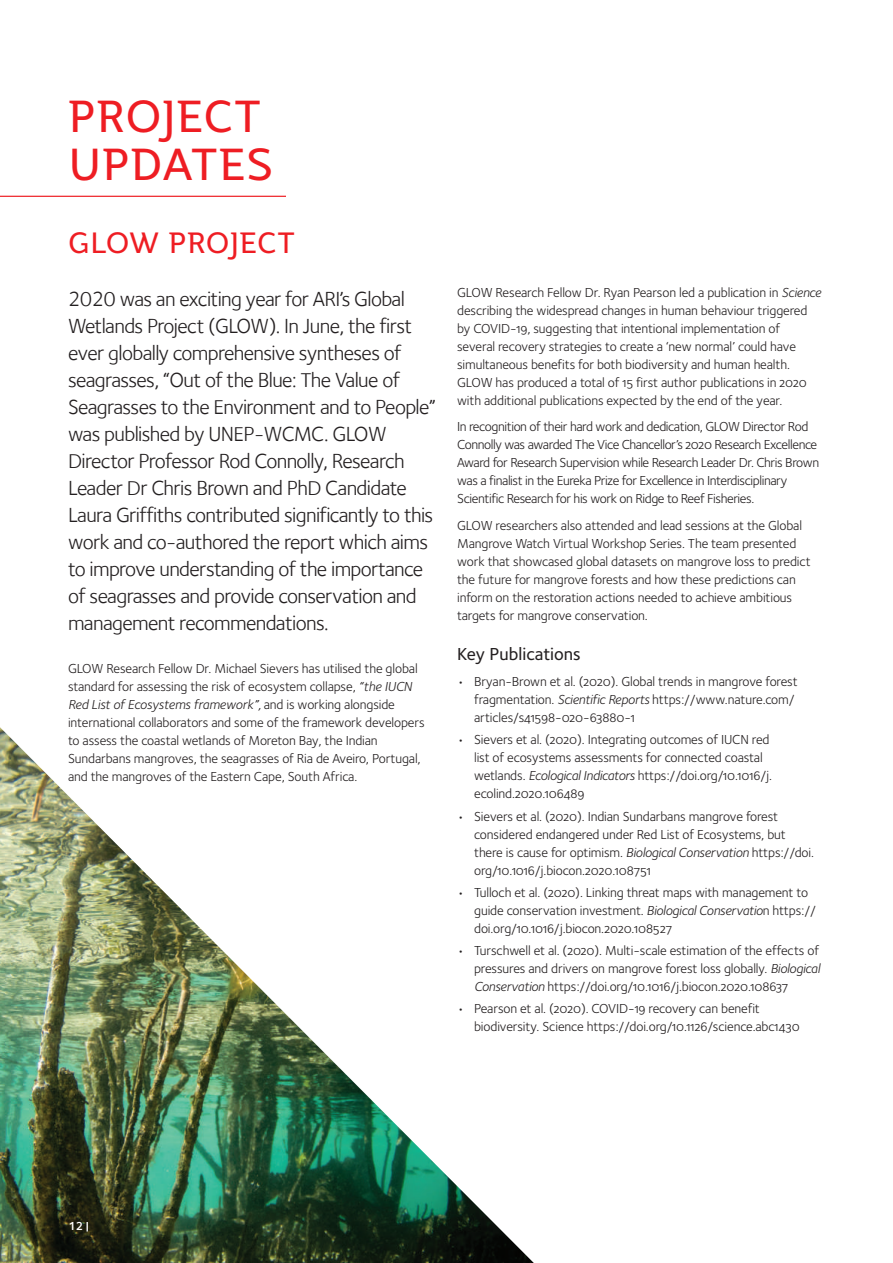
<style>
.page{position:relative;width:893px;height:1263px;background:#fff}
.page>*{position:absolute;margin:0;border:0;box-sizing:border-box;transform-origin:0 0}
.t1{font:43.5px/48px "Jotia";letter-spacing:.01em;color:#ee1d23}
.t2{font:28.5px "Jotia";letter-spacing:.005em;color:#ee1d23}
.t3{font:21px/27px "Foundry Sterling";letter-spacing:-.03em;color:#231f20}
.t4{font:500 18px "Foundry Sterling";color:#231f20}
.t5{font:13.5px/18px "Foundry Sterling Book OSF";letter-spacing:-.01em;color:#231f20}
.t6{font:13.5px/18px "Foundry Sterling Book OSF";letter-spacing:-.03em;color:#231f20}
.t7{font:italic 13.5px "Foundry Sterling";letter-spacing:-.01em;color:#231f20}
.t8{font:600 12px "Foundry Sterling";color:#fff}
.s1{font-family:"Foundry Sterling";font-style:italic}
.s2{font-family:"Foundry Sterling Book OSF";font-style:normal}
</style>
<div class="page">
<hr style="left:0;top:196px;width:286px;height:1px;background:#ee1d23">
<img style="left:0;top:727px;width:534px;height:536px">
<h1 class="t1" style="left:68px;top:92px;width:206px">PROJECT<br>UPDATES</h1>
<h2 class="t2" style="left:68px;top:224px;width:229px">GLOW PROJECT</h2>
<p class="t3" style="left:68px;top:285px;width:369px">2020 was an exciting year for ARI’s Global Wetlands Project (GLOW). In June, the first ever globally comprehensive syntheses of seagrasses, “Out of the Blue: The Value of Seagrasses to the Environment and to People” was published by UNEP-WCMC. GLOW Director Professor Rod Connolly, Research Leader Dr Chris Brown and PhD Candidate Laura Griffiths contributed significantly to this work and co-authored the report which aims to improve understanding of the importance of seagrasses and provide conservation and management recommendations.</p>
<p class="t5" style="left:68px;top:660px;width:351px">GLOW Research Fellow Dr. Michael Sievers has utilised the global standard for assessing the risk of ecosystem collapse, <span class="s1">“the IUCN</span></p>
<p class="t7" style="left:68px;top:697px;width:328px">Red List of Ecosystems framework”, <span class="s2">and is working alongside</span></p>
<p class="t5" style="left:68px;top:714px;width:358px">international collaborators and some of the framework developers to assess the coastal wetlands of Moreton Bay, the Indian Sundarbans mangroves, the seagrasses of Ria de Aveiro, Portugal, and the mangroves of the Eastern Cape, South Africa.</p>
<p class="t5" style="left:457px;top:283px;width:366px">GLOW Research Fellow Dr. Ryan Pearson led a publication in <span class="s1">Science </span>describing the widespread changes in human behaviour triggered by COVID-19, suggesting that intentional implementation of several recovery strategies to create a ‘new normal’ could have simultaneous benefits for both biodiversity and human health.<br>GLOW has produced a total of 15 first author publications in 2020 with additional publications expected by the end of the year.</p>
<p class="t6" style="left:457px;top:418px;width:364px">In recognition of their hard work and dedication, GLOW Director Rod Connolly was awarded The Vice Chancellor’s 2020 Research Excellence Award for Research Supervision while Research Leader Dr. Chris Brown was a finalist in the Eureka Prize for Excellence in Interdisciplinary Scientific Research for his work on Ridge to Reef Fisheries.</p>
<p class="t5" style="left:457px;top:516px;width:355px">GLOW researchers also attended and lead sessions at the Global Mangrove Watch Virtual Workshop Series. The team presented work that showcased global datasets on mangrove loss to predict the future for mangrove forests and how these predictions can inform on the restoration actions needed to achieve ambitious targets for mangrove conservation.</p>
<h3 class="t4" style="left:457px;top:643px;width:125px">Key Publications</h3>
<p class="t5" style="left:474px;top:672px;width:325px;text-indent:-17px">• Bryan-Brown et al. (2020). Global trends in mangrove forest fragmentation. <span class="s1">Scientific Reports</span> https://www.nature.com/ articles/s41598-020-63880-1</p>
<p class="t5" style="left:474px;top:731px;width:299px;text-indent:-17px">• Sievers et al. (2020). Integrating outcomes of IUCN red list of ecosystems assessments for connected coastal wetlands. <span class="s1">Ecological Indicators</span> https://doi.org/10.1016/j. ecolind.2020.106489</p>
<p class="t5" style="left:474px;top:807px;width:341px;text-indent:-17px">• Sievers et al. (2020). Indian Sundarbans mangrove forest considered endangered under Red List of Ecosystems, but there is cause for optimism. <span class="s1">Biological Conservation</span> https://doi. org/10.1016/j.biocon.2020.108751</p>
<p class="t5" style="left:474px;top:883px;width:343px;text-indent:-17px">• Tulloch et al. (2020). Linking threat maps with management to guide conservation investment<span class="s1">. Biological Conservatio</span>n https:// doi.org/10.1016/j.biocon.2020.108527</p>
<p class="t5" style="left:474px;top:941px;width:347px;text-align:justify;text-indent:-17px">• Turschwell et al. (2020). Multi-scale estimation of the effects of pressures and drivers on mangrove forest loss globally. <span class="s1">Biological Conservation</span> https://doi.org/10.1016/j.biocon.2020.108637</p>
<p class="t5" style="left:474px;top:1000px;width:327px;text-indent:-17px">• Pearson et al. (2020). COVID-19 recovery can benefit biodiversity. Science https://doi.org/10.1126/science.abc1430</p>
<p class="t8" style="left:68px;top:1218px;width:22px">12 |</p>
</div>
